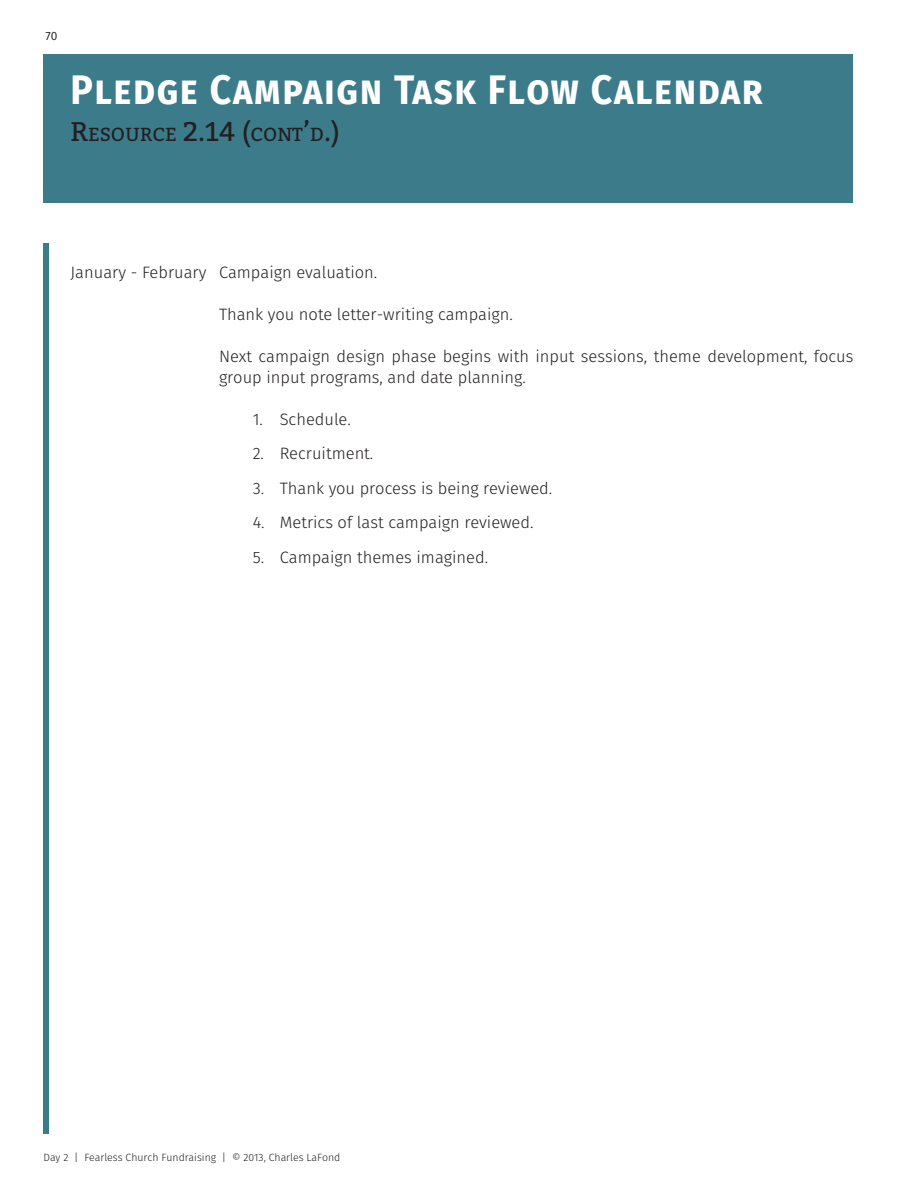
<style>
.page{position:relative;width:918px;height:1188px;background:#fff}
.page>*{position:absolute;margin:0;border:0;box-sizing:border-box;transform-origin:0 0}
.Page_Headers{font:700 41.25px "Fira Sans";letter-spacing:.04em;color:#fff;scale:.91 1}
.Page_Headers-2{font:18.9px "Bitter";color:#231f20}
.Body_Text{font:300 16.5px/21px "Fira Sans";color:#231f20}
.t1{font:12px "Fira Sans";color:#231f20}
.Footer_Right{font:300 10.5px "Fira Sans";color:#231f20}
.s1{font-size:27px}
</style>
<div class="page">
<div style="left:44px;top:54px;width:810px;height:148px;background:#3c7c8a"></div>
<div style="left:44px;top:243px;width:6px;height:891px;background:#3c7c8a"></div>
<p class="t1" style="left:46px;top:27px;width:13px">70</p>
<p class="Page_Headers" style="left:70px;top:55px;width:762px">Pledge Campaign Task Flow Calendar</p>
<p class="Page_Headers-2" style="left:70px;top:121px;width:271px"><span class="s1">R</span>ESOURCE <span class="s1">2.14 (</span>CONT<span class="s1">’</span>D<span class="s1">.)</span></p>
<p class="Body_Text" style="left:70px;top:262px;width:308px">January - February Campaign evaluation.</p>
<p class="Body_Text" style="left:219px;top:304px;width:295px">Thank you note letter-writing campaign.</p>
<p class="Body_Text" style="left:219px;top:346px;width:636px">Next campaign design phase begins with input sessions, theme development, focus group input programs, and date planning.</p>
<p class="Body_Text" style="left:253px;top:409px;width:100px">1. Schedule.</p>
<p class="Body_Text" style="left:253px;top:443px;width:122px">2. Recruitment.</p>
<p class="Body_Text" style="left:253px;top:478px;width:301px">3. Thank you process is being reviewed.</p>
<p class="Body_Text" style="left:253px;top:512px;width:282px">4. Metrics of last campaign reviewed.</p>
<p class="Body_Text" style="left:253px;top:547px;width:237px">5. Campaign themes imagined.</p>
<p class="Footer_Right" style="left:44px;top:1150px;width:298px">Day 2 | Fearless Church Fundraising | © 2013, Charles LaFond</p>
</div>
